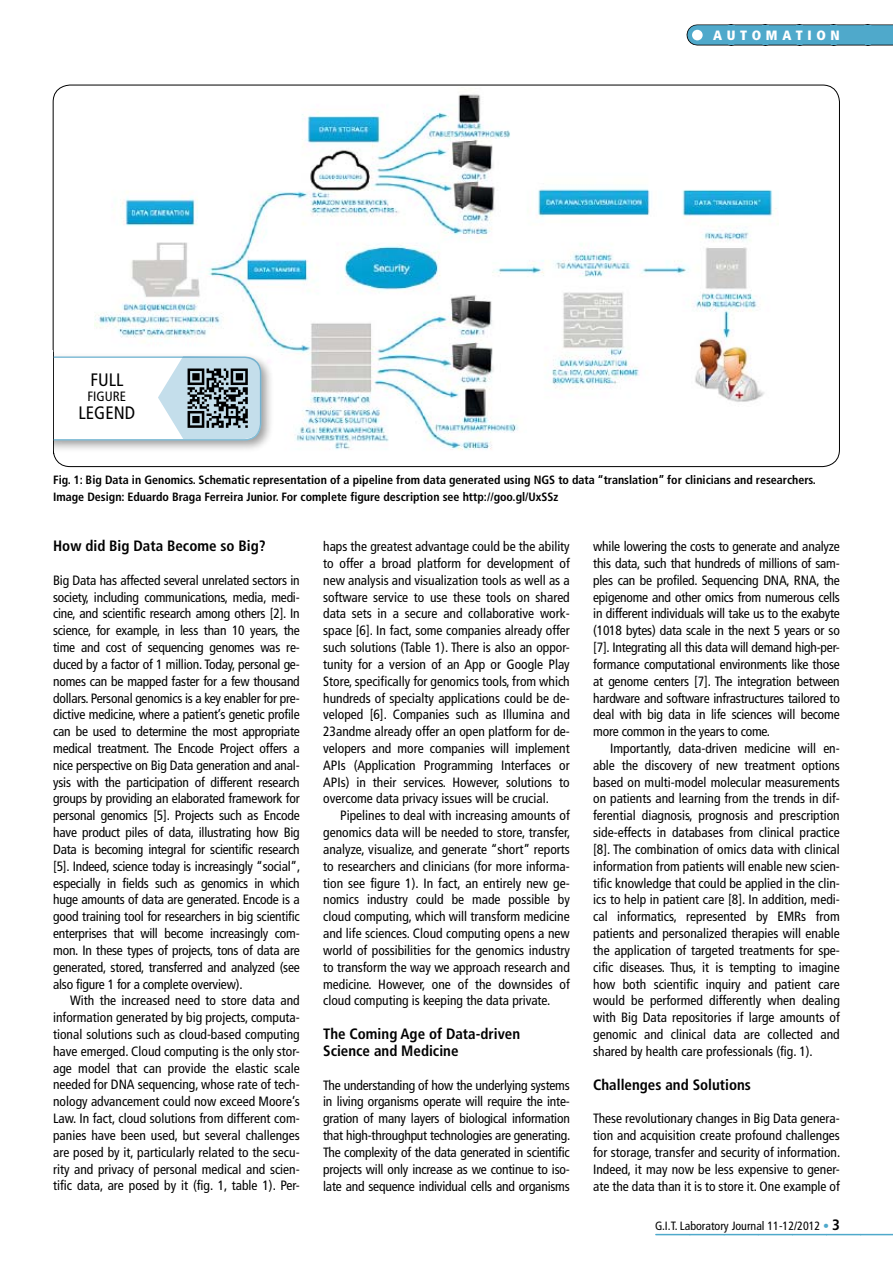
<style>
.page{position:relative;width:893px;height:1263px;background:#fff}
.page>*{position:absolute;margin:0;border:0;box-sizing:border-box;transform-origin:0 0}
.t1{font:condensed 18px "Frutiger LT Com";color:#000}
.t2{font:700 condensed 15px/16.8px "Frutiger LT Com";color:#000}
.t3{font:condensed 13.5px/16.8px "Frutiger LT Com";color:#000;text-align:justify}
.t4{font:900 condensed 13.5px "Frutiger LT Com";letter-spacing:.35em;color:#fff}
.t5{font:700 condensed 12px/16.8px "Frutiger LT Com";color:#000}
.t6{font:condensed 12px "Frutiger LT Com";color:#000}
.s1{color:#4fa9cb}
.s2{font-weight:700;font-size:15px}
</style>
<div class="page">
<img style="left:95px;top:94px;width:681px;height:356px">
<div style="left:40px;top:352px;width:234px;height:101px;background:#000;opacity:.4"></div>
<svg style="left:53px;top:356px;width:209px;height:85px"></svg>
<img style="left:186px;top:366px;width:64px;height:64px">
<div style="left:40px;top:350px;width:13px;height:105px;background:#fff"></div>
<svg style="left:656px;top:1234px;width:237px;height:1px"></svg>
<svg style="left:697px;top:24px;width:196px;height:21px;background:#4fa3c2"></svg>
<div style="left:692px;top:30px;width:11px;height:10px;background:#fff;border-radius:50%"></div>
<h1 class="t1" style="left:90px;top:369px;width:34px">FULL</h1>
<p class="t3" style="left:88px;top:388px;width:40px">FIGURE</p>
<h1 class="t1" style="left:79px;top:403px;width:58px">LEGEND</h1>
<p class="t4" style="left:713px;top:27px;width:128px">AUTOMATION</p>
<p class="t5" style="left:53px;top:471px;width:764px">Fig. 1: Big Data in Genomics. Schematic representation of a pipeline from data generated using NGS to data “translation” for clinicians and researchers.<br>Image Design: Eduardo Braga Ferreira Junior. For complete figure description see http://goo.gl/UxSSz</p>
<p class="t2" style="left:53px;top:537px;width:214px">How did Big Data Become so Big?</p>
<p class="t3" style="left:53px;top:572px;width:249px">Big Data has affected several unrelated sectors in society, including communications, media, medi&shy;cine, and scientific research among others [2]. In science, for example, in less than 10 years, the time and cost of sequencing genomes was re&shy;duced by a factor of 1 million. Today, personal ge&shy;nomes can be mapped faster for a few thousand dollars. Personal genomics is a key enabler for pre&shy;dictive medicine, where a patient’s genetic profile can be used to determine the most appropriate medical treatment. The Encode Project offers a nice perspective on Big Data generation and anal&shy;ysis with the participation of different research groups by providing an elaborated framework for personal genomics [5]. Projects such as Encode have product piles of data, illustrating how Big Data is becoming integral for scientific research [5]. Indeed, science today is increasingly “social”, especially in fields such as genomics in which huge amounts of data are generated. Encode is a good training tool for researchers in big scientific enterprises that will become increasingly com&shy;mon. In these types of projects, tons of data are generated, stored, transferred and analyzed (see also figure 1 for a complete overview).</p>
<p class="t3" style="left:53px;top:992px;width:248px;text-indent:17px">With the increased need to store data and information generated by big projects, computa&shy;tional solutions such as cloud-based computing have emerged. Cloud computing is the only stor&shy;age model that can provide the elastic scale needed for DNA sequencing, whose rate of tech&shy;nology advancement could now exceed Moore’s Law. In fact, cloud solutions from different com&shy;panies have been used, but several challenges are posed by it, particularly related to the secu&shy;rity and privacy of personal medical and scien&shy;tific data, are posed by it (fig. 1, table 1). Per-</p>
<p class="t3" style="left:323px;top:538px;width:248px">haps the greatest advantage could be the ability to offer a broad platform for development of new analysis and visualization tools as well as a software service to use these tools on shared data sets in a secure and collaborative work&shy;space [6]. In fact, some companies already offer such solutions (Table 1). There is also an oppor&shy;tunity for a version of an App or Google Play Store, specifically for genomics tools, from which hundreds of specialty applications could be de&shy;veloped [6]. Companies such as Illumina and 23andme already offer an open platform for de&shy;velopers and more companies will implement APIs (Application Programming Interfaces or APIs) in their services. However, solutions to overcome data privacy issues will be crucial.</p>
<p class="t3" style="left:323px;top:807px;width:249px;text-indent:17px">Pipelines to deal with increasing amounts of genomics data will be needed to store, transfer, analyze, visualize, and generate “short” reports to researchers and clinicians (for more informa&shy;tion see figure 1). In fact, an entirely new ge&shy;nomics industry could be made possible by cloud computing, which will transform medicine and life sciences. Cloud computing opens a new world of possibilities for the genomics industry to transform the way we approach research and medicine. However, one of the downsides of cloud computing is keeping the data private.</p>
<p class="t2" style="left:323px;top:1025px;width:199px">The Coming Age of Data-driven<br>Science and Medicine</p>
<p class="t3" style="left:323px;top:1076px;width:249px">The understanding of how the underlying systems in living organisms operate will require the inte&shy;gration of many layers of biological information that high-throughput technologies are generating.<br>The complexity of the data generated in scientific projects will only increase as we continue to iso&shy;late and sequence individual cells and organisms</p>
<p class="t3" style="left:593px;top:538px;width:248px">while lowering the costs to generate and analyze this data, such that hundreds of millions of sam&shy;ples can be profiled. Sequencing DNA, RNA, the epigenome and other omics from numerous cells in different individuals will take us to the exabyte (1018 bytes) data scale in the next 5 years or so [7]. Integrating all this data will demand high-per&shy;formance computational environments like those at genome centers [7]. The integration between hardware and software infrastructures tailored to deal with big data in life sciences will become more common in the years to come.</p>
<p class="t3" style="left:593px;top:740px;width:248px;text-indent:17px">Importantly, data-driven medicine will en&shy;able the discovery of new treatment options based on multi-model molecular measurements on patients and learning from the trends in dif&shy;ferential diagnosis, prognosis and prescription side-effects in databases from clinical practice [8]. The combination of omics data with clinical information from patients will enable new scien&shy;tific knowledge that could be applied in the clin&shy;ics to help in patient care [8]. In addition, medi&shy;cal informatics, represented by EMRs from patients and personalized therapies will enable the application of targeted treatments for spe&shy;cific diseases. Thus, it is tempting to imagine how both scientific inquiry and patient care would be performed differently when dealing with Big Data repositories if large amounts of genomic and clinical data are collected and shared by health care professionals (fig. 1).</p>
<p class="t2" style="left:593px;top:1076px;width:159px">Challenges and Solutions</p>
<p class="t3" style="left:593px;top:1110px;width:249px">These revolutionary changes in Big Data genera&shy;tion and acquisition create profound challenges for storage, transfer and security of information.<br>Indeed, it may now be less expensive to gener&shy;ate the data than it is to store it. One example of</p>
<p class="t6" style="left:655px;top:1218px;width:186px">G.I.T. Laboratory Journal 11-12/2012 <span class="s1">•</span> <span class="s2">3</span></p>
</div>
